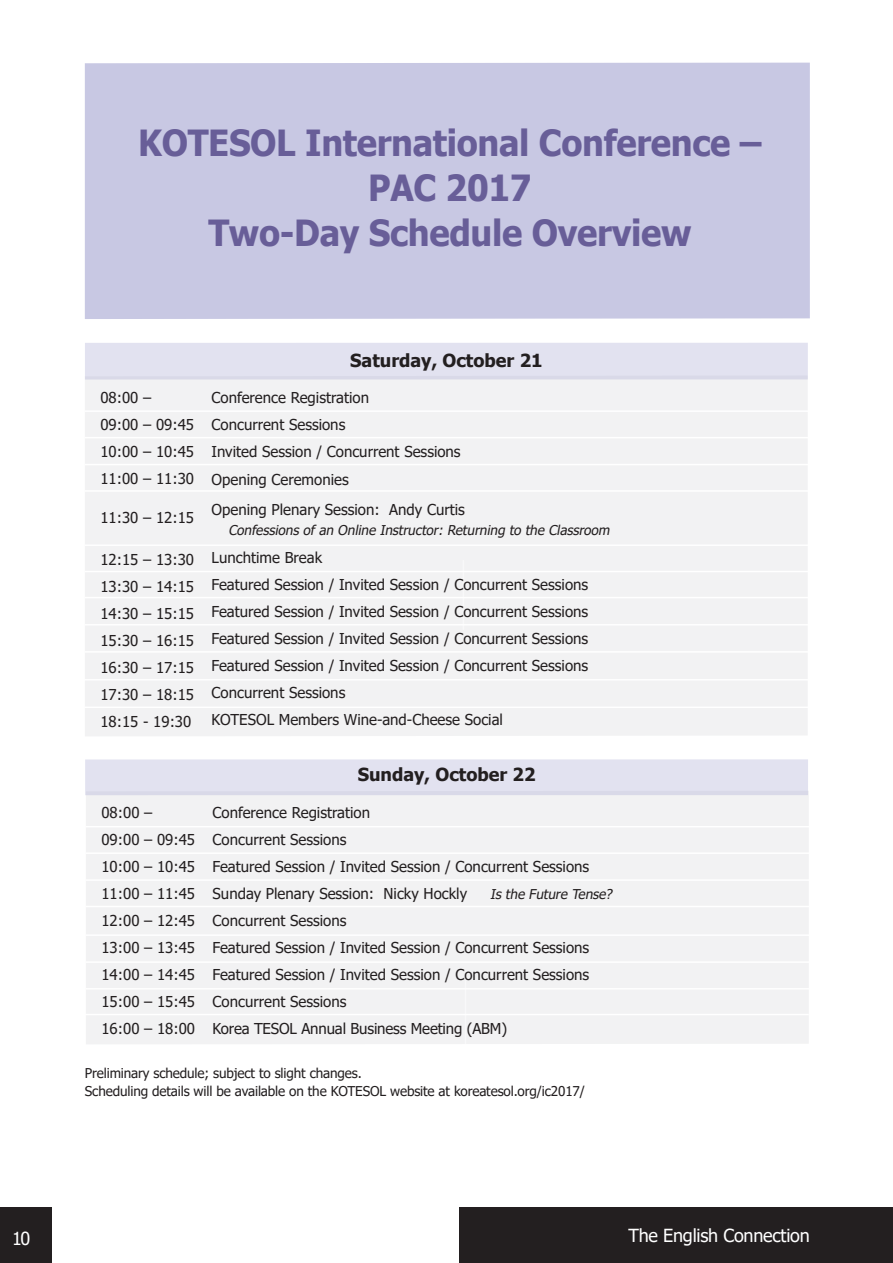
<style>
.page{position:relative;width:893px;height:1263px;background:#fff}
.page>*{position:absolute;margin:0;border:0;box-sizing:border-box;transform-origin:0 0}
.t1{font:700 36px/45px "Tahoma";letter-spacing:-.01em;color:#685e98;text-align:center;scale:.95 1}
.t2{font:700 18px "Tahoma";color:#231f20}
.t3{font:18px "Tahoma";letter-spacing:-.015em;color:#fff}
.t4{font:15px/27px "Tahoma";color:#231f20}
.t5{font:13.5px/18px "Tahoma";letter-spacing:-.01em;color:#231f20}
.t6{font:italic 13.5px "Tahoma";color:#231f20}
</style>
<div class="page">
<div style="left:0;top:1208px;width:51px;height:55px;background:#231f20"></div>
<div style="left:459px;top:1208px;width:434px;height:55px;background:#231f20"></div>
<div style="left:85px;top:63px;width:725px;height:256px;background:#c8c8e3"></div>
<div style="left:86px;top:791px;width:723px;height:253px;background:#f2f2f3"></div>
<hr style="left:86px;top:906px;width:725px;height:1px;background:#fff">
<hr style="left:86px;top:934px;width:725px;height:2px;background:#fff">
<hr style="left:86px;top:879px;width:725px;height:2px;background:#fff">
<hr style="left:86px;top:826px;width:725px;height:1px;background:#fff">
<hr style="left:86px;top:852px;width:725px;height:2px;background:#fff">
<hr style="left:86px;top:961px;width:725px;height:2px;background:#fff">
<hr style="left:84px;top:1014px;width:725px;height:1px;background:#fff">
<hr style="left:465px;top:976px;width:1px;height:69px;background:#fff">
<div style="left:85px;top:759px;width:723px;height:36px;background:#e2e2f0"></div>
<hr style="left:86px;top:988px;width:725px;height:1px;background:#fff">
<div style="left:85px;top:379px;width:723px;height:357px;background:#f2f2f3"></div>
<div style="left:85px;top:343px;width:723px;height:36px;background:#e2e2f0"></div>
<hr style="left:463px;top:560px;width:1px;height:70px;background:#fff">
<hr style="left:85px;top:490px;width:725px;height:2px;background:#fff">
<hr style="left:85px;top:464px;width:725px;height:1px;background:#fff">
<hr style="left:85px;top:410px;width:725px;height:2px;background:#fff">
<hr style="left:85px;top:437px;width:725px;height:1px;background:#fff">
<hr style="left:85px;top:597px;width:725px;height:1px;background:#fff">
<hr style="left:85px;top:571px;width:725px;height:1px;background:#fff">
<hr style="left:85px;top:544px;width:725px;height:2px;background:#fff">
<hr style="left:85px;top:651px;width:725px;height:2px;background:#fff">
<hr style="left:85px;top:624px;width:725px;height:1px;background:#fff">
<hr style="left:84px;top:679px;width:725px;height:1px;background:#fff">
<hr style="left:84px;top:706px;width:725px;height:2px;background:#fff">
<h1 class="t1" style="left:138px;top:122px;width:658px">KOTESOL International Conference –<br>PAC 2017<br>Two-Day Schedule Overview</h1>
<p class="t4" style="left:100px;top:385px;width:95px">08:00 –<br>09:00 – 09:45<br>10:00 – 10:45<br>11:00 – 11:30</p>
<p class="t4" style="left:100px;top:505px;width:95px">11:30 – 12:15</p>
<p class="t4" style="left:100px;top:547px;width:95px;text-align:justify">12:15 – 13:30<br>13:30 – 14:15<br>14:30 – 15:15<br>15:30 – 16:15<br>16:30 – 17:15<br>17:30 – 18:15<br>18:15 - 19:30</p>
<p class="t4" style="left:101px;top:800px;width:95px">08:00 –<br>09:00 – 09:45<br>10:00 – 10:45<br>11:00 – 11:45<br>12:00 – 12:45<br>13:00 – 13:45<br>14:00 – 14:45<br>15:00 – 15:45<br>16:00 – 18:00</p>
<p class="t2" style="left:350px;top:348px;width:194px">Saturday, October 21</p>
<p class="t4" style="left:212px;top:385px;width:251px">Conference Registration<br>Concurrent Sessions<br>Invited Session / Concurrent Sessions</p>
<p class="t4" style="left:212px;top:466px;width:255px;line-height:30px">Opening Ceremonies<br>Opening Plenary Session: Andy Curtis</p>
<p class="t6" style="left:228px;top:521px;width:386px">Confessionsofan Online Instructor:Returning to the Classroom</p>
<p class="t4" style="left:212px;top:545px;width:378px">Lunchtime Break<br>Featured Session / Invited Session / Concurrent Sessions Featured Session / Invited Session / Concurrent Sessions Featured Session / Invited Session / Concurrent Sessions Featured Session / Invited Session / Concurrent Sessions Concurrent Sessions<br>KOTESOL Members Wine-and-Cheese Social</p>
<p class="t2" style="left:358px;top:762px;width:179px">Sunday, October 22</p>
<p class="t4" style="left:213px;top:800px;width:378px">Conference Registration<br>Concurrent Sessions<br>Featured Session / Invited Session / Concurrent Sessions Sunday Plenary Session: Nicky Hockly</p>
<p class="t6" style="left:490px;top:885px;width:127px">Isthe Future Tense?</p>
<p class="t4" style="left:213px;top:908px;width:378px">Concurrent Sessions<br>Featured Session / Invited Session / Concurrent Sessions Featured Session / Invited Session / Concurrent Sessions Concurrent Sessions<br>Korea TESOL Annual Business Meeting (ABM)</p>
<p class="t5" style="left:85px;top:1065px;width:502px">Preliminary schedule; subject to slight changes.<br>Scheduling details will be available on the KOTESOL website at koreatesol.org/ic2017/</p>
<p class="t3" style="left:12px;top:1226px;width:20px">10</p>
<p class="t3" style="left:628px;top:1223px;width:183px">The English Connection</p>
</div>
